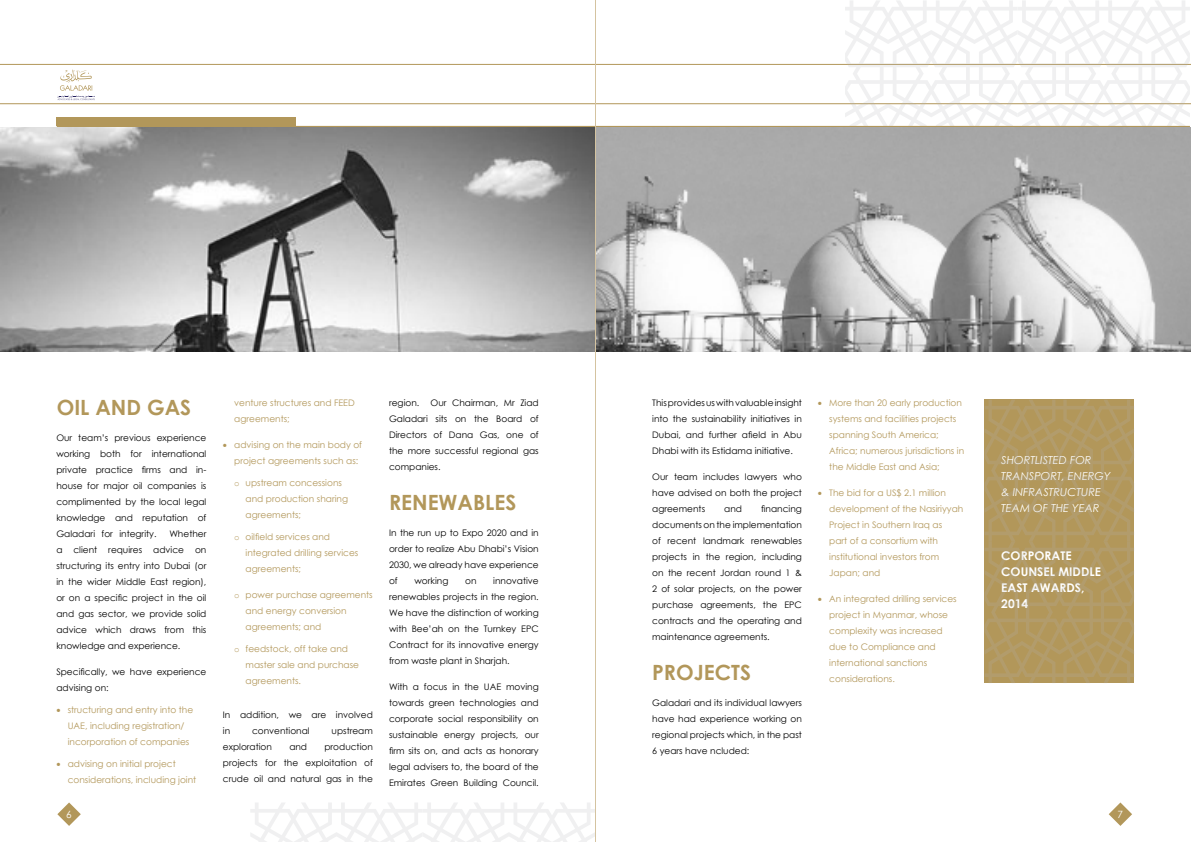
<style>
.page{position:relative;width:1191px;height:842px;background:#fff}
.page>*{position:absolute;margin:0;border:0;box-sizing:border-box;transform-origin:0 0}
.t1{font:700 21px "Century Gothic";color:#b2975a}
.t2{font:700 12px/16px "Century Gothic";color:#fff}
.t3{font:italic 11px/16px "Century Gothic";color:#fff}
.t4{font:10px "Century Gothic";color:#fff}
.t5{font:9px/16px "Century Gothic";color:#000;text-align:justify}
.t6{font:9px/16px "Century Gothic";color:#b2975a}
.s1{font-family:"Courier New"}
</style>
<div class="page">
<svg style="left:0;top:64px;width:1191px;height:40px"></svg>
<svg style="left:57px;top:69px;width:38px;height:31px"></svg>
<svg style="left:57px;top:802px;width:24px;height:24px"></svg>
<svg style="left:1108px;top:802px;width:24px;height:24px"></svg>
<svg style="left:250px;top:803px;width:345px;height:39px"></svg>
<svg style="left:845px;top:1px;width:345px;height:125px"></svg>
<div style="left:57px;top:117px;width:239px;height:9px;background:#b2975a"></div>
<hr style="left:57px;top:126px;width:1133px;height:2px;background:#b2975a">
<img style="left:596px;top:128px;width:595px;height:223px">
<img style="left:0;top:128px;width:595px;height:224px">
<svg style="left:984px;top:400px;width:150px;height:283px;background:#b29860"></svg>
<hr style="left:595px;top:0;width:1px;height:842px;background:#d4c3a0">
<h1 class="t1" style="left:57px;top:392px;width:136px">OIL AND GAS</h1>
<p class="t5" style="left:56px;top:430px;width:152px">Our team’s previous experience working both for international private practice firms and in&shy;house for major oil companies is complimented by the local legal knowledge and reputation of Galadari for integrity.</p>
<p class="t5" style="left:56px;top:526px;width:152px;text-indent:113px">Whether a client requires advice on structuring its entry into Dubai (or in the wider Middle East region), or on a specific project in the oil and gas sector, we provide solid advice which draws from this knowledge and experience.</p>
<p class="t5" style="left:56px;top:664px;width:152px">Specifically, we have experience advising on:</p>
<p class="t6" style="left:68px;top:702px;width:127px;text-indent:-11px">• structuring and entry into the<br>UAE, including registration/ incorporation of companies</p>
<p class="t6" style="left:68px;top:756px;width:130px;text-indent:-11px">• advising on initial project considerations, including joint</p>
<p class="t6" style="left:234px;top:395px;width:122px">venture structures and FEED agreements;</p>
<p class="t6" style="left:234px;top:437px;width:129px;text-indent:-11px">• advising on the main body of project agreements such as:</p>
<p class="t6" style="left:246px;top:475px;width:104px;text-indent:-11px"><span class="s1">o</span> upstream concessions and production sharing agreements;</p>
<p class="t6" style="left:246px;top:529px;width:114px;text-indent:-11px"><span class="s1">o</span> oilfield services and integrated drilling services agreements;</p>
<p class="t6" style="left:246px;top:587px;width:129px;text-indent:-11px"><span class="s1">o</span> power purchase agreements and energy conversion agreements; and</p>
<p class="t6" style="left:246px;top:641px;width:115px;text-indent:-11px"><span class="s1">o</span> feedstock, off take and master sale and purchase agreements.</p>
<p class="t5" style="left:223px;top:707px;width:151px">In addition, we are involved in</p>
<p class="t5" style="left:252px;top:723px;width:59px">conventional</p>
<p class="t5" style="left:331px;top:723px;width:43px">upstream</p>
<p class="t5" style="left:223px;top:739px;width:51px">exploration</p>
<p class="t5" style="left:289px;top:739px;width:19px">and</p>
<p class="t5" style="left:223px;top:739px;width:151px;text-indent:101px">production projects for the exploitation of crude oil and natural gas in the</p>
<p class="t5" style="left:389px;top:395px;width:151px">region. Our Chairman, Mr Ziad Galadari sits on the Board of Directors of Dana Gas, one of the more successful regional gas companies.</p>
<h1 class="t1" style="left:389px;top:487px;width:129px">RENEWABLES</h1>
<p class="t5" style="left:389px;top:525px;width:151px">In the run up to Expo 2020 and in order to realize Abu Dhabi’s Vision 2030, we already have experience of</p>
<p class="t5" style="left:389px;top:573px;width:151px;text-indent:104px">innovative renewables projects in the region.<br>We have the distinction of working with Bee’ah on the Turnkey EPC Contract for its innovative energy from waste plant in Sharjah.</p>
<p class="t5" style="left:389px;top:679px;width:151px">With a focus in the UAE moving towards green technologies and corporate social responsibility on sustainable energy projects, our firm sits on, and acts as honorary legal advisers to, the board of the Emirates Green Building Council.</p>
<p class="t5" style="left:414px;top:573px;width:35px">working</p>
<p class="t5" style="left:465px;top:573px;width:13px">on</p>
<p class="t5" style="left:652px;top:395px;width:151px">This provides us with valuable insight into the sustainability initiatives in Dubai, and further afield in Abu Dhabi with its Estidama initiative.</p>
<p class="t5" style="left:652px;top:469px;width:151px">Our team includes lawyers who have advised on both the project agreements</p>
<p class="t5" style="left:652px;top:501px;width:151px;text-indent:109px">financing documents on the implementation of recent landmark renewables projects in the region, including on the recent Jordan round 1 &amp; 2 of solar projects, on the power purchase agreements, the EPC contracts and the operating and maintenance agreements.</p>
<h1 class="t1" style="left:652px;top:657px;width:100px">PROJECTS</h1>
<p class="t5" style="left:652px;top:695px;width:151px">Galadari and its individual lawyers have had experience working on regional projects which, in the past 6 years have ncluded:</p>
<p class="t5" style="left:724px;top:501px;width:19px">and</p>
<p class="t6" style="left:829px;top:395px;width:136px;text-indent:-11px">• More than 20 early production systems and facilities projects spanning South America;<br>Africa; numerous jurisdictions in the Middle East and Asia;</p>
<p class="t6" style="left:829px;top:485px;width:136px;text-indent:-11px">• The bid for a US$ 2.1 million development of the Nasiriyyah<br>Project in Southern Iraq as<br>part of a consortium with institutional investors from<br>Japan; and</p>
<p class="t6" style="left:829px;top:591px;width:129px;text-indent:-11px">• An integrated drilling services project in Myanmar, whose complexity was increased due to Compliance and international sanctions considerations.</p>
<p class="t3" style="left:1001px;top:451px;width:111px">SHORTLISTED FOR<br>TRANSPORT, ENERGY &amp; INFRASTRUCTURE<br>TEAM OF THE YEAR</p>
<h2 class="t2" style="left:1001px;top:547px;width:101px">CORPORATE<br>COUNSEL MIDDLE<br>EAST AWARDS,<br>2014</h2>
<p class="t4" style="left:66px;top:807px;width:7px">6</p>
<p class="t4" style="left:1117px;top:807px;width:7px">7</p>
</div>
